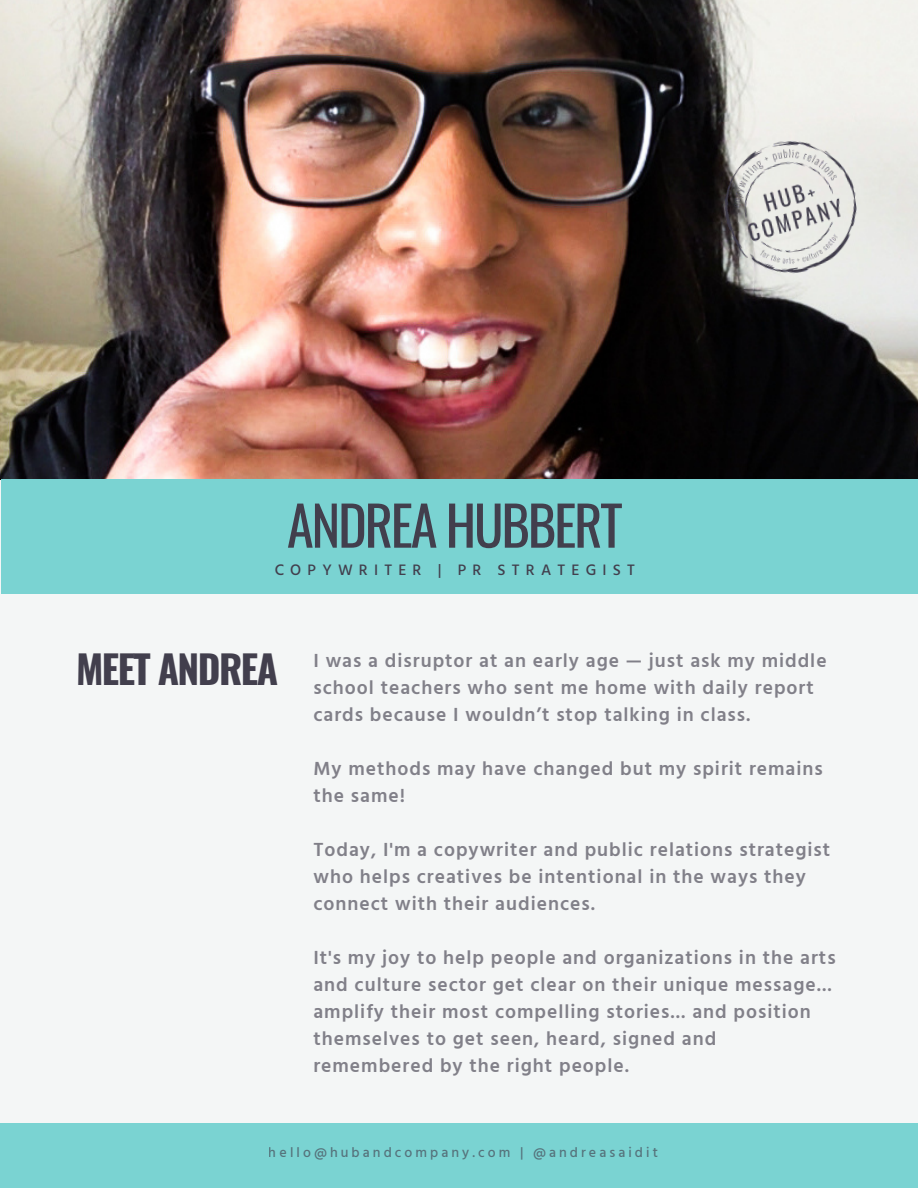
<style>
.page{position:relative;width:918px;height:1188px;background:#f4f6f6}
.page>*{position:absolute;margin:0;border:0;box-sizing:border-box;transform-origin:0 0}
.t1{font:54.45px "Oswald";letter-spacing:-.04em;color:#423f4d}
.t2{font:700 38.85px "Oswald";letter-spacing:-.04em;color:#423f4d}
.t3{font:600 19.5px/27px "Hind Guntur";letter-spacing:.05em;color:#423f4d}
.t4{font:500 15.6px "Hind Guntur";letter-spacing:.4em;color:#423f4d}
.t5{font:500 13.95px "Hind Guntur";letter-spacing:.22em;color:#423f4d}
</style>
<div class="page">
<img style="left:0;top:0;width:918px;height:479px">
<div style="left:1px;top:479px;width:917px;height:115px;background:#7ad3d2"></div>
<div style="left:0;top:1124px;width:918px;height:64px;background:#7ad3d2"></div>
<img style="left:708px;top:126px;width:164px;height:163px">
<p class="t1" style="left:287px;top:483px;width:337px">ANDREA HUBBERT</p>
<p class="t4" style="left:275px;top:560px;width:362px">COPYWRITER | PR STRATEGIST</p>
<p class="t2" style="left:76px;top:639px;width:204px">MEET ANDREA</p>
<p class="t3" style="left:313px;top:647px;width:515px">I was a disruptor at an early age — just ask my middle school teachers who sent me home with daily report cards because I wouldn’t stop talking in class.</p>
<p class="t3" style="left:313px;top:755px;width:511px">My methods may have changed but my spirit remains the same!</p>
<p class="t3" style="left:313px;top:836px;width:518px">Today, I'm a copywriter and public relations strategist who helps creatives be intentional in the ways they connect with their audiences.</p>
<p class="t3" style="left:313px;top:944px;width:524px">It's my joy to help people and organizations in the arts and culture sector get clear on their unique message... amplify their most compelling stories... and position themselves to get seen, heard, signed and remembered by the right people.</p>
<p class="t5" style="left:269px;top:1144px;width:391px">hello@hubandcompany.com | @andreasaidit</p>
</div>
